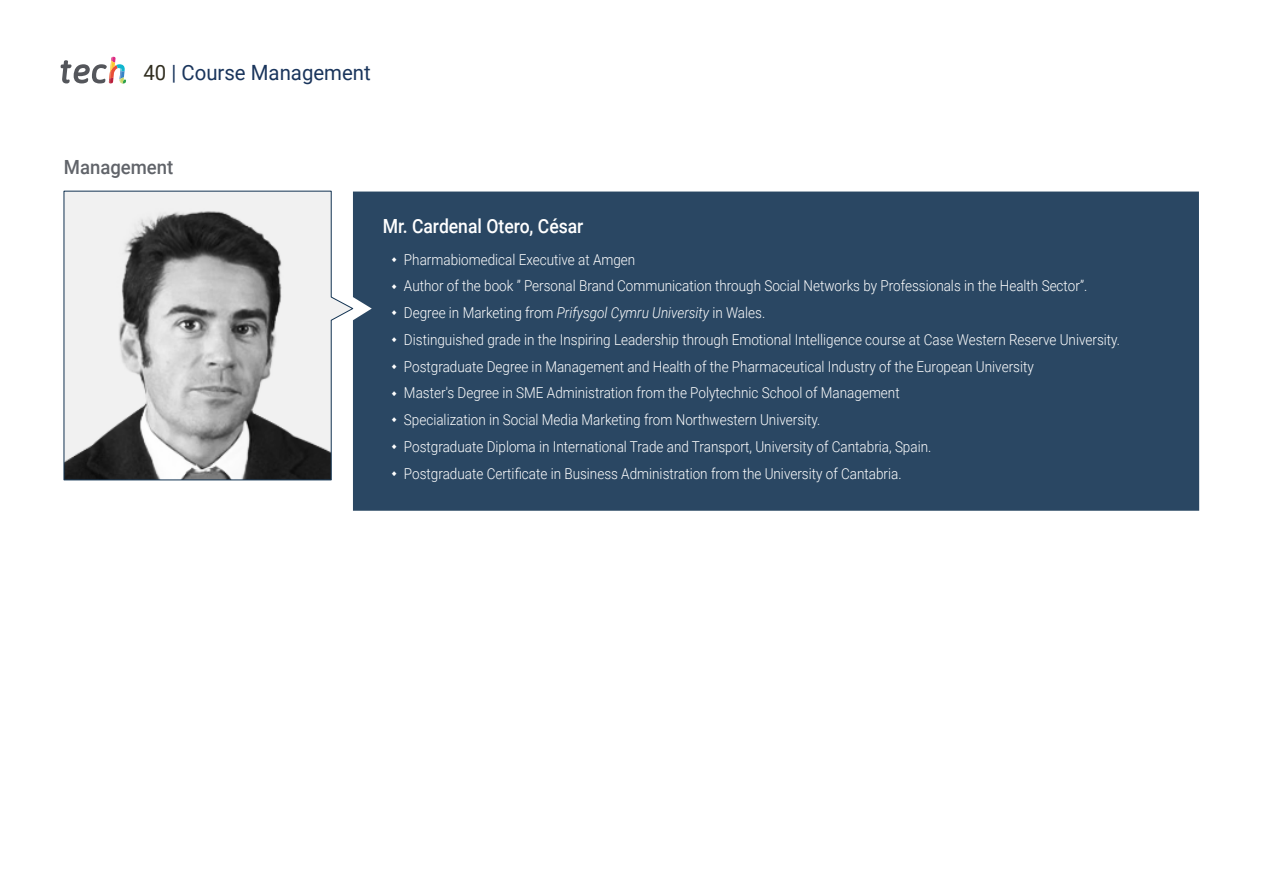
<style>
.page{position:relative;width:1263px;height:893px;background:#fff}
.page>*{position:absolute;margin:0;border:0;box-sizing:border-box;transform-origin:0 0}
.t1{font:21px "Roboto";color:#1a355c}
.t2{font:500 19.5px "Roboto";color:#fff;scale:.9 1}
.t3{font:500 19.5px "Roboto";color:#61646a;scale:.95 1}
.t4{font:300 15px/26.7px "Roboto";color:#fff;scale:.9 1}
.s1{color:#312e20}
.s2{font-style:italic}
</style>
<div class="page">
<svg style="left:61px;top:57px;width:65px;height:27px"></svg>
<div style="left:353px;top:192px;width:846px;height:319px;background:#2a4763"></div>
<svg style="left:64px;top:191px;width:290px;height:289px"></svg>
<svg style="left:392px;top:257px;width:5px;height:5px"></svg>
<svg style="left:392px;top:284px;width:5px;height:5px"></svg>
<svg style="left:392px;top:311px;width:5px;height:5px"></svg>
<svg style="left:392px;top:337px;width:5px;height:5px"></svg>
<svg style="left:392px;top:364px;width:5px;height:5px"></svg>
<svg style="left:392px;top:391px;width:5px;height:5px"></svg>
<svg style="left:392px;top:418px;width:5px;height:5px"></svg>
<svg style="left:392px;top:444px;width:5px;height:5px"></svg>
<svg style="left:392px;top:471px;width:5px;height:5px"></svg>
<h1 class="t1" style="left:144px;top:57px;width:229px"><span class="s1">40</span> | Course Management</h1>
<h2 class="t3" style="left:64px;top:154px;width:117px">Management</h2>
<h2 class="t2" style="left:383px;top:212px;width:225px">Mr. Cardenal Otero, César</h2>
<p class="t4" style="left:404px;top:245px;width:797px">Pharmabiomedical Executive at Amgen<br>Author of the book ” Personal Brand Communication through Social Networks by Professionals in the Health Sector”.<br>Degree in Marketing from <span class="s2">Prifysgol Cymru University</span> in Wales.<br>Distinguished grade in the Inspiring Leadership through Emotional Intelligence course at Case Western Reserve University.<br>Postgraduate Degree in Management and Health of the Pharmaceutical Industry of the European University<br>Master's Degree in SME Administration from the Polytechnic School of Management<br>Specialization in Social Media Marketing from Northwestern University.<br>Postgraduate Diploma in International Trade and Transport, University of Cantabria, Spain.<br>Postgraduate Certificate in Business Administration from the University of Cantabria.</p>
</div>
